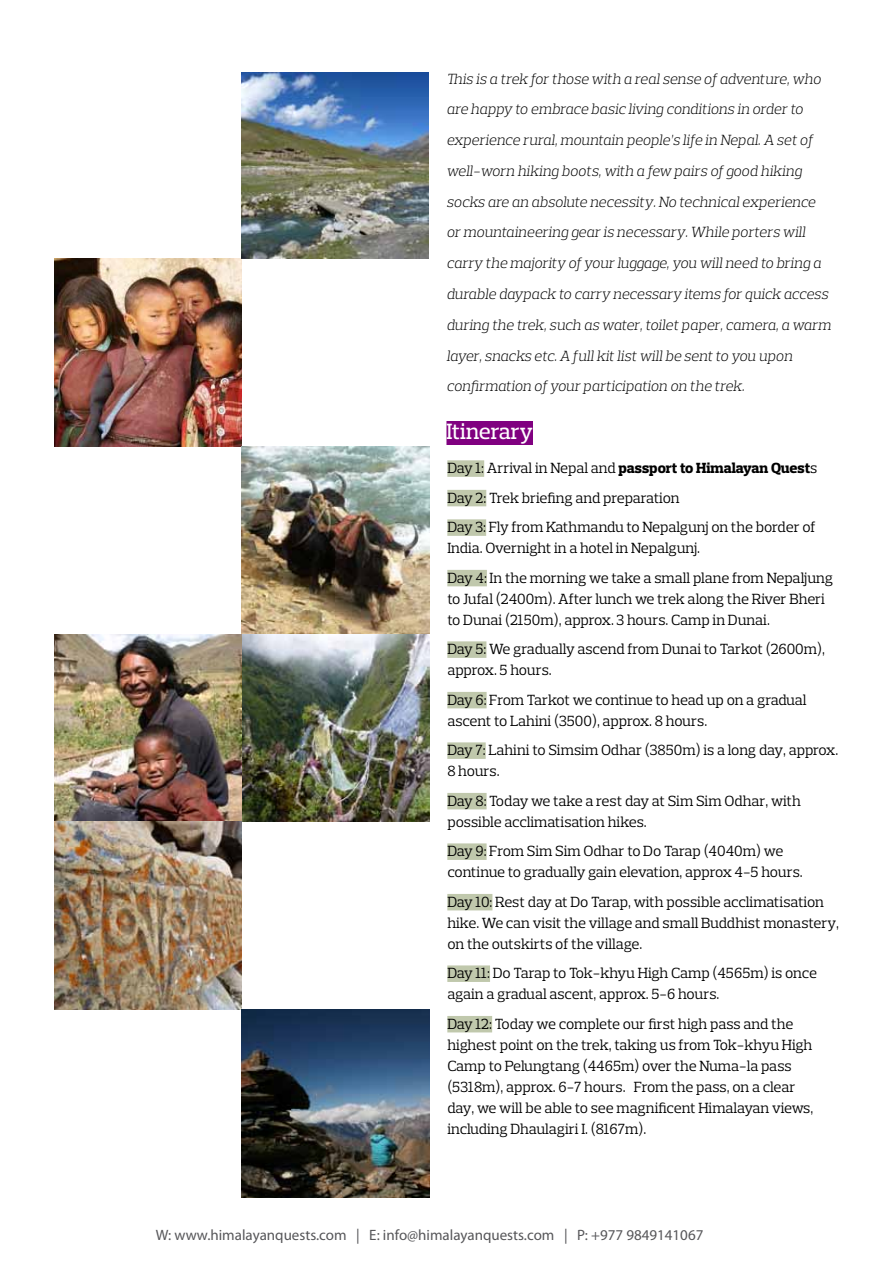
<style>
.page{position:relative;width:893px;height:1263px;background:#fff}
.page>*{position:absolute;margin:0;border:0;box-sizing:border-box;transform-origin:0 0}
.t1{font:500 22.5px "Prelo Slab";color:#fff}
.t2{font:15px/21px "Prelo Slab";letter-spacing:-.01em;color:#000}
.t3{font:italic 300 15px/30.8px "Prelo Slab";letter-spacing:-.005em;color:#000}
.t4{font:15px "Myriad Pro";color:#565659}
.s1{font-weight:800}
</style>
<div class="page">
<img style="left:54px;top:259px;width:188px;height:187px">
<img style="left:242px;top:446px;width:187px;height:376px">
<img style="left:54px;top:634px;width:188px;height:375px">
<img style="left:242px;top:72px;width:186px;height:187px">
<img style="left:242px;top:1009px;width:187px;height:188px">
<div style="left:446px;top:421px;width:87px;height:24px;background:#800080"></div>
<div style="left:447px;top:460px;width:37px;height:17px;background:#c0c8ac"></div>
<div style="left:447px;top:490px;width:39px;height:16px;background:#c0c8ac"></div>
<div style="left:447px;top:519px;width:39px;height:17px;background:#c0c8ac"></div>
<div style="left:447px;top:570px;width:40px;height:16px;background:#c0c8ac"></div>
<div style="left:447px;top:641px;width:39px;height:17px;background:#c0c8ac"></div>
<div style="left:447px;top:692px;width:40px;height:16px;background:#c0c8ac"></div>
<div style="left:447px;top:742px;width:39px;height:17px;background:#c0c8ac"></div>
<div style="left:447px;top:793px;width:40px;height:16px;background:#c0c8ac"></div>
<div style="left:447px;top:843px;width:40px;height:17px;background:#c0c8ac"></div>
<div style="left:447px;top:894px;width:45px;height:16px;background:#c0c8ac"></div>
<div style="left:447px;top:965px;width:43px;height:17px;background:#c0c8ac"></div>
<div style="left:447px;top:1016px;width:45px;height:16px;background:#c0c8ac"></div>
<p class="t3" style="left:446px;top:63px;width:386px">This is a trek for those with a real sense of adventure, who are happy to embrace basic living conditions in order to experience rural, mountain people’s life in Nepal. A set of well-worn hiking boots, with a few pairs of good hiking socks are an absolute necessity. No technical experience or mountaineering gear is necessary. While porters will carry the majority of your luggage, you will need to bring a durable daypack to carry necessary items for quick access during the trek, such as water, toilet paper, camera, a warm layer, snacks etc. A full kit list will be sent to you upon confirmation of your participation on the trek.</p>
<h1 class="t1" style="left:446px;top:418px;width:88px">Itinerary</h1>
<p class="t2" style="left:447px;top:453px;width:372px;line-height:29.5px">Day 1: Arrival in Nepal and <span class="s1">passport to Himalayan Quest</span>s<br>Day 2: Trek briefing and preparation<br>Day 3: Fly from Kathmandu to Nepalgunj on the border of</p>
<p class="t2" style="left:447px;top:533px;width:387px;line-height:29.5px">India. Overnight in a hotel in Nepalgunj.<br>Day 4: In the morning we take a small plane from Nepaljung</p>
<p class="t2" style="left:447px;top:588px;width:379px">to Jufal (2400m). After lunch we trek along the River Bheri to Dunai (2150m), approx. 3 hours. Camp in Dunai.</p>
<p class="t2" style="left:447px;top:638px;width:379px">Day 5: We gradually ascend from Dunai to Tarkot (2600m), approx. 5 hours.</p>
<p class="t2" style="left:447px;top:689px;width:361px">Day 6: From Tarkot we continue to head up on a gradual ascent to Lahini (3500), approx. 8 hours.</p>
<p class="t2" style="left:447px;top:739px;width:392px">Day 7: Lahini to Simsim Odhar (3850m) is a long day, approx.<br>8 hours.</p>
<p class="t2" style="left:447px;top:790px;width:355px">Day 8: Today we take a rest day at Sim Sim Odhar, with possible acclimatisation hikes.</p>
<p class="t2" style="left:447px;top:840px;width:357px">Day 9: From Sim Sim Odhar to Do Tarap (4040m) we continue to gradually gain elevation, approx 4-5 hours.</p>
<p class="t2" style="left:447px;top:891px;width:393px">Day 10: Rest day at Do Tarap, with possible acclimatisation hike. We can visit the village and small Buddhist monastery, on the outskirts of the village.</p>
<p class="t2" style="left:447px;top:962px;width:371px">Day 11: Do Tarap to Tok-khyu High Camp (4565m) is once again a gradual ascent, approx. 5-6 hours.</p>
<p class="t2" style="left:447px;top:1013px;width:367px">Day 12: Today we complete our first high pass and the highest point on the trek, taking us from Tok-khyu High Camp to Pelungtang (4465m) over the Numa-la pass (5318m), approx. 6-7 hours. From the pass, on a clear day, we will be able to see magnificent Himalayan views, including Dhaulagiri I. (8167m).</p>
<p class="t4" style="left:156px;top:1226px;width:549px">W: www.himalayanquests.com | E: info@himalayanquests.com | P: +977 9849141067</p>
</div>
